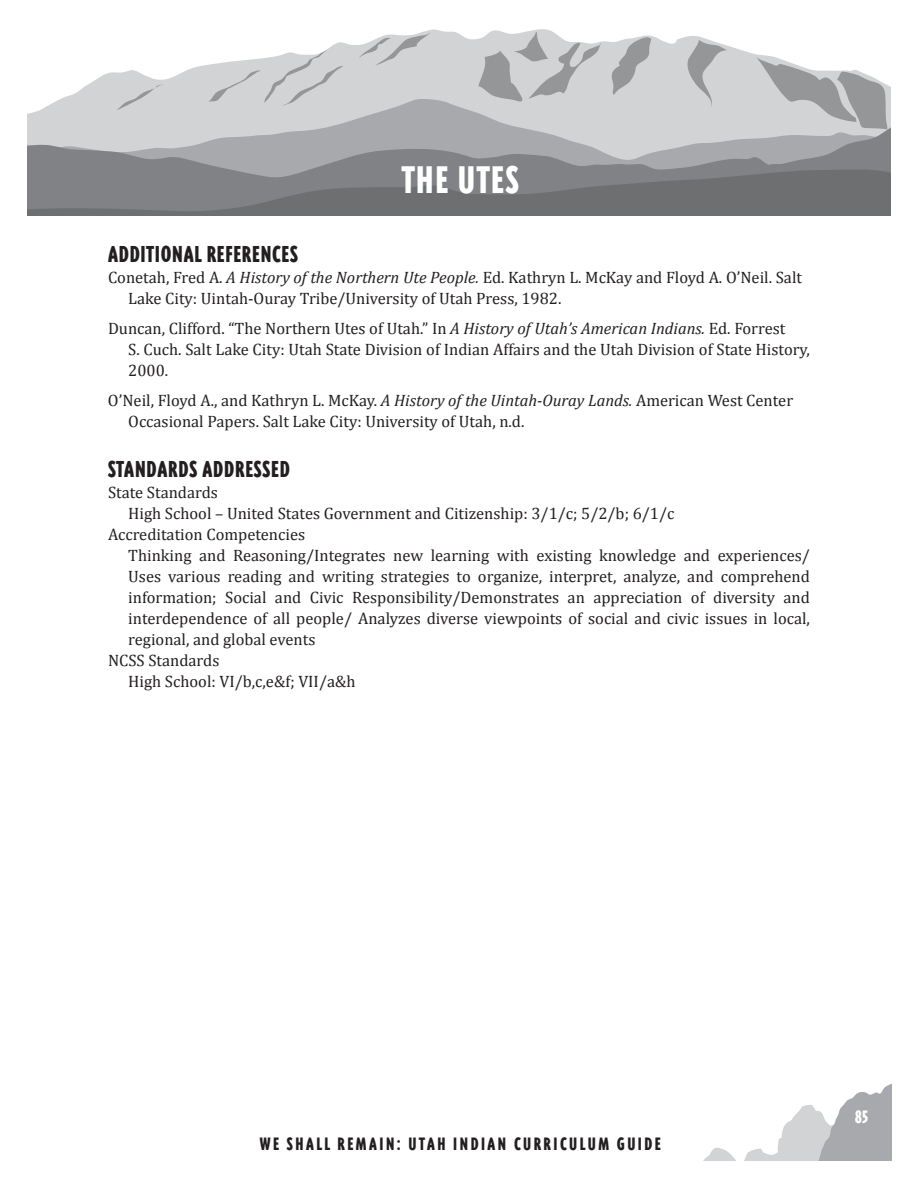
<style>
.page{position:relative;width:918px;height:1188px;background:#fff}
.page>*{position:absolute;margin:0;border:0;box-sizing:border-box;transform-origin:0 0}
.t1{font:900 45px "Triplex Cond Sans";letter-spacing:.04em;color:#fff}
.t2{font:900 27px "Triplex Cond Sans";color:#231f20}
.t3{font:900 21px "Triplex Cond Sans";letter-spacing:.12em;color:#231f20}
.t4{font:21px "Triplex Cond Sans Black Lin";color:#fff}
.t5{font:16.5px/21px "Cambria";color:#231f20}
.s1{font-style:italic}
</style>
<div class="page">
<svg style="left:61px;top:29px;width:830px;height:70px"></svg>
<svg style="left:755px;top:56px;width:133px;height:43px"></svg>
<svg style="left:685px;top:39px;width:42px;height:60px;background:#bcbec0"></svg>
<svg style="left:611px;top:36px;width:42px;height:59px;background:#babcbd"></svg>
<svg style="left:478px;top:32px;width:123px;height:67px;background:#c0c2c3"></svg>
<svg style="left:359px;top:32px;width:72px;height:35px;background:#cdcfd0"></svg>
<svg style="left:208px;top:49px;width:135px;height:50px"></svg>
<svg style="left:116px;top:84px;width:48px;height:15px"></svg>
<svg style="left:27px;top:99px;width:864px;height:20px;background:#c9cbcc"></svg>
<svg style="left:27px;top:119px;width:864px;height:49px;background:#adafb2"></svg>
<svg style="left:27px;top:168px;width:864px;height:48px;background:#76787a"></svg>
<svg style="left:703px;top:1084px;width:188px;height:77px"></svg>
<h1 class="t1" style="left:402px;top:158px;width:118px">THE UTES</h1>
<h2 class="t2" style="left:108px;top:241px;width:11px">ADDITIONAL</h2>
<h2 class="t2" style="left:207px;top:241px;width:37px">REFERENCES</h2>
<p class="t5" style="left:128px;top:266px;width:675px;text-indent:-20px">Conetah, Fred A. <span class="s1">A History of the Northern Ute People.</span> Ed. Kathryn L. McKay and Floyd A. O’Neil. Salt<br>Lake City: Uintah-Ouray Tribe/University of Utah Press, 1982.</p>
<p class="t5" style="left:128px;top:317px;width:683px;text-indent:-20px">Duncan, Clifford. “The Northern Utes of Utah.” In <span class="s1">A History of Utah’s American Indians.</span> Ed. Forrest<br>S. Cuch. Salt Lake City: Utah State Division of Indian Affairs and the Utah Division of State History,<br>2000.</p>
<p class="t5" style="left:128px;top:389px;width:666px;text-indent:-20px">O’Neil, Floyd A., and Kathryn L. McKay. <span class="s1">A History of the Uintah-Ouray Lands.</span> American West Center<br>Occasional Papers. Salt Lake City: University of Utah, n.d.</p>
<h2 class="t2" style="left:108px;top:455px;width:11px">STANDARDS</h2>
<h2 class="t2" style="left:203px;top:455px;width:11px">ADDRESSED</h2>
<p class="t5" style="left:108px;top:481px;width:112px">State Standards</p>
<p class="t5" style="left:128px;top:502px;width:548px">High School – United States Government and Citizenship: 3/1/c; 5/2/b; 6/1/c</p>
<p class="t5" style="left:108px;top:523px;width:199px">Accreditation Competencies</p>
<p class="t5" style="left:128px;top:544px;width:683px">Thinking and Reasoning/Integrates new learning with existing knowledge and experiences/</p>
<p class="t5" style="left:128px;top:565px;width:683px">Uses various reading and writing strategies to organize, interpret, analyze, and comprehend</p>
<p class="t5" style="left:128px;top:586px;width:683px">information; Social and Civic Responsibility/Demonstrates an appreciation of diversity and</p>
<p class="t5" style="left:128px;top:607px;width:683px">interdependence of all people/ Analyzes diverse viewpoints of social and civic issues in local,</p>
<p class="t5" style="left:128px;top:628px;width:189px">regional, and global events</p>
<p class="t5" style="left:108px;top:649px;width:113px">NCSS Standards</p>
<p class="t5" style="left:128px;top:670px;width:229px">High School: VI/b,c,e&amp;f; VII/a&amp;h</p>
<p class="t3" style="left:260px;top:1134px;width:403px">WE SHALL REMAIN: UTAH INDIAN CURRICULUM GUIDE</p>
<p class="t4" style="left:855px;top:1107px;width:15px">85</p>
</div>
